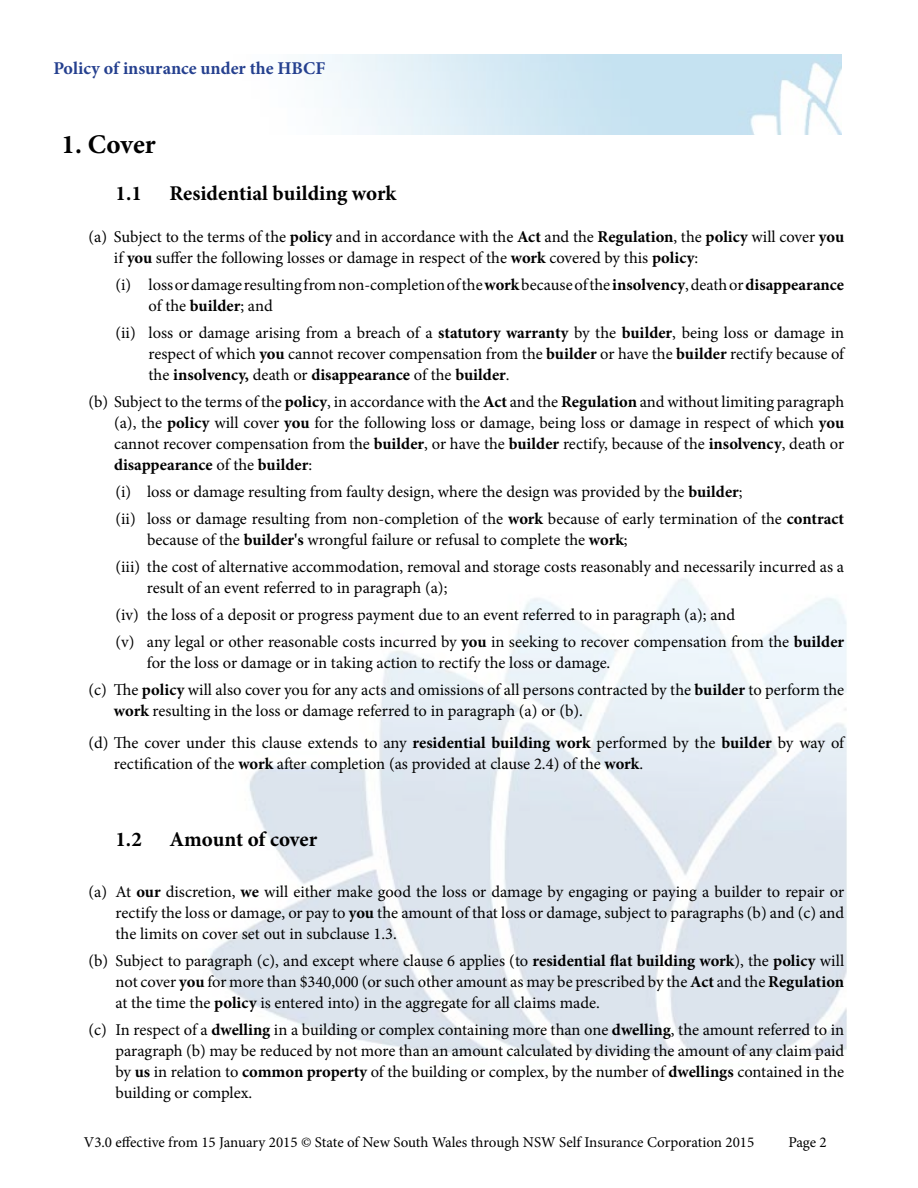
<style>
.page{position:relative;width:918px;height:1188px;background:#fff}
.page>*{position:absolute;margin:0;border:0;box-sizing:border-box;transform-origin:0 0}
.t1{font:700 27px "Minion Pro";letter-spacing:-.005em;color:#000}
.t2{font:700 21px "Minion Pro";letter-spacing:-.005em;color:#000}
.t3{font:700 18px "Minion Pro";color:#25408f}
.t4{font:16.5px/21px "Minion Pro";letter-spacing:-.005em;color:#000}
.t5{font:15px "Minion Pro";color:#000}
.s1{font-weight:700}
</style>
<div class="page">
<img style="left:209px;top:578px;width:638px;height:476px">
<img style="left:318px;top:54px;width:524px;height:81px">
<p class="t3" style="left:54px;top:56px;width:273px">Policy of insurance under the HBCF</p>
<h1 class="t1" style="left:62px;top:126px;width:96px">1. Cover</h1>
<p class="t2" style="left:116px;top:179px;width:28px">1.1</p>
<p class="t2" style="left:169px;top:179px;width:228px">Residential building work</p>
<p class="t4" style="left:114px;top:227px;width:732px;text-indent:-25px">(a) Subject to the terms of the <span class="s1">policy</span> and in accordance with the <span class="s1">Act</span> and the <span class="s1">Regulation</span>, the <span class="s1">policy</span> will cover <span class="s1">you </span>if <span class="s1">you</span> suffer the following losses or damage in respect of the <span class="s1">work</span> covered by this <span class="s1">policy</span>:</p>
<p class="t4" style="left:148px;top:275px;width:697px;text-indent:-33px">(i) loss or damage resulting from non-completion of the <span class="s1">work</span> because of the <span class="s1">insolvency</span>, death or <span class="s1">disappearance </span>of the <span class="s1">builder</span>; and</p>
<p class="t4" style="left:148px;top:323px;width:697px;text-align:justify;text-indent:-33px">(ii) loss or damage arising from a breach of a <span class="s1">statutory warranty</span> by the <span class="s1">builder</span>, being loss or damage in respect of which <span class="s1">you</span> cannot recover compensation from the <span class="s1">builder</span> or have the <span class="s1">builder</span> rectify because of the <span class="s1">insolvency,</span> death or <span class="s1">disappearance</span> of the <span class="s1">builder</span>.</p>
<p class="t4" style="left:114px;top:392px;width:732px;text-align:justify;text-indent:-25px">(b) Subject to the terms of the <span class="s1">policy</span>, in accordance with the <span class="s1">Act</span> and the <span class="s1">Regulation</span> and without limiting paragraph (a), the <span class="s1">policy</span> will cover <span class="s1">you</span> for the following loss or damage, being loss or damage in respect of which <span class="s1">you </span>cannot recover compensation from the <span class="s1">builder</span>, or have the <span class="s1">builder</span> rectify, because of the <span class="s1">insolvency</span>, death or <span class="s1">disappearance</span> of the <span class="s1">builder</span>:</p>
<p class="t4" style="left:116px;top:479px;width:730px;line-height:27px">(i) loss or damage resulting from faulty design, where the design was provided by the <span class="s1">builder</span>;<br>(ii) loss or damage resulting from non-completion of the <span class="s1">work</span> because of early termination of the <span class="s1">contract</span></p>
<p class="t4" style="left:115px;top:527px;width:730px;line-height:27px;text-indent:32px">because of the <span class="s1">builder's</span> wrongful failure or refusal to complete the <span class="s1">work</span>;<br>(iii) the cost of alternative accommodation, removal and storage costs reasonably and necessarily incurred as a</p>
<p class="t4" style="left:115px;top:575px;width:730px;line-height:27px;text-indent:31px">result of an event referred to in paragraph (a);<br>(iv) the loss of a deposit or progress payment due to an event referred to in paragraph (a); and<br>(v) any legal or other reasonable costs incurred by <span class="s1">you</span> in seeking to recover compensation from the <span class="s1">builder</span></p>
<p class="t4" style="left:88px;top:650px;width:757px;line-height:27px;text-indent:58px">for the loss or damage or in taking action to rectify the loss or damage.<br>(c) The <span class="s1">policy</span> will also cover you for any acts and omissions of all persons contracted by the <span class="s1">builder</span> to perform the</p>
<p class="t4" style="left:88px;top:695px;width:757px;line-height:31.5px;text-indent:25px"><span class="s1">work</span> resulting in the loss or damage referred to in paragraph (a) or (b).<br>(d) The cover under this clause extends to any <span class="s1">residential building work</span> performed by the <span class="s1">builder</span> by way of</p>
<p class="t4" style="left:114px;top:753px;width:531px">rectification of the <span class="s1">work</span> after completion (as provided at clause 2.4) of the <span class="s1">work</span>.</p>
<p class="t2" style="left:115px;top:824px;width:28px">1.2</p>
<p class="t2" style="left:169px;top:824px;width:149px">Amount of cover</p>
<p class="t4" style="left:115px;top:881px;width:730px;text-align:justify;text-indent:-27px">(a) At <span class="s1">our</span> discretion, <span class="s1">we</span> will either make good the loss or damage by engaging or paying a builder to repair or rectify the loss or damage, or pay to <span class="s1">you</span> the amount of that loss or damage, subject to paragraphs (b) and (c) and the limits on cover set out in subclause 1.3.</p>
<p class="t4" style="left:115px;top:950px;width:730px;text-align:justify;text-indent:-27px">(b) Subject to paragraph (c), and except where clause 6 applies (to <span class="s1">residential flat building work</span>), the <span class="s1">policy</span> will not cover <span class="s1">you</span> for more than $340,000 (or such other amount as may be prescribed by the <span class="s1">Act</span> and the <span class="s1">Regulation </span>at the time the <span class="s1">policy</span> is entered into) in the aggregate for all claims made.</p>
<p class="t4" style="left:115px;top:1019px;width:730px;text-align:justify;text-indent:-27px">(c) In respect of a <span class="s1">dwelling</span> in a building or complex containing more than one <span class="s1">dwelling</span>, the amount referred to in paragraph (b) may be reduced by not more than an amount calculated by dividing the amount of any claim paid by <span class="s1">us</span> in relation to <span class="s1">common property</span> of the building or complex, by the number of <span class="s1">dwellings</span> contained in the building or complex.</p>
<p class="t5" style="left:84px;top:1132px;width:672px">V3.0 effective from 15 January 2015 © State of New South Wales through NSW Self Insurance Corporation 2015</p>
<p class="t5" style="left:788px;top:1132px;width:40px">Page 2</p>
</div>
